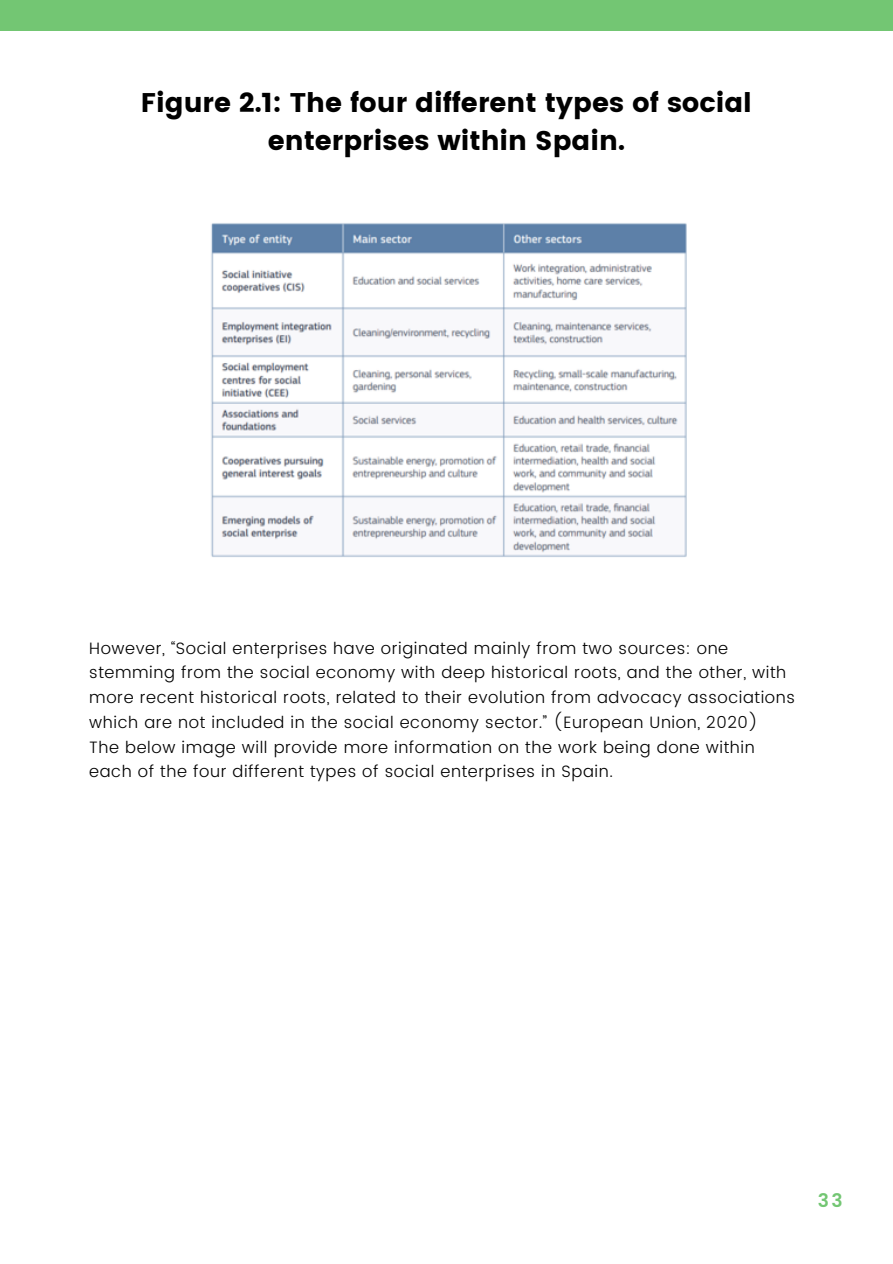
<style>
.page{position:relative;width:893px;height:1264px;background:#fff}
.page>*{position:absolute;margin:0;border:0;box-sizing:border-box;transform-origin:0 0}
.t1{font:27px/37px "Poppins";color:#000;text-align:center}
.t2{font:600 18.75px "Poppins";color:#73c673}
.t3{font:300 16.5px/24.8px "Poppins";letter-spacing:.035em;color:#000}
</style>
<div class="page">
<div style="left:0;top:0;width:892px;height:31px;background:#73c673"></div>
<img style="left:211px;top:223px;width:476px;height:334px">
<h1 class="t1" style="left:141px;top:85px;width:612px">Figure 2.1: The four different types of social enterprises within Spain.</h1>
<p class="t3" style="left:89px;top:635px;width:707px">However, “Social enterprises have originated mainly from two sources: one stemming from the social economy with deep historical roots, and the other, with more recent historical roots, related to their evolution from advocacy associations which are not included in the social economy sector.” (European Union, 2020)<br>The below image will provide more information on the work being done within each of the four different types of social enterprises in Spain.</p>
<p class="t2" style="left:817px;top:1189px;width:26px">33</p>
</div>
